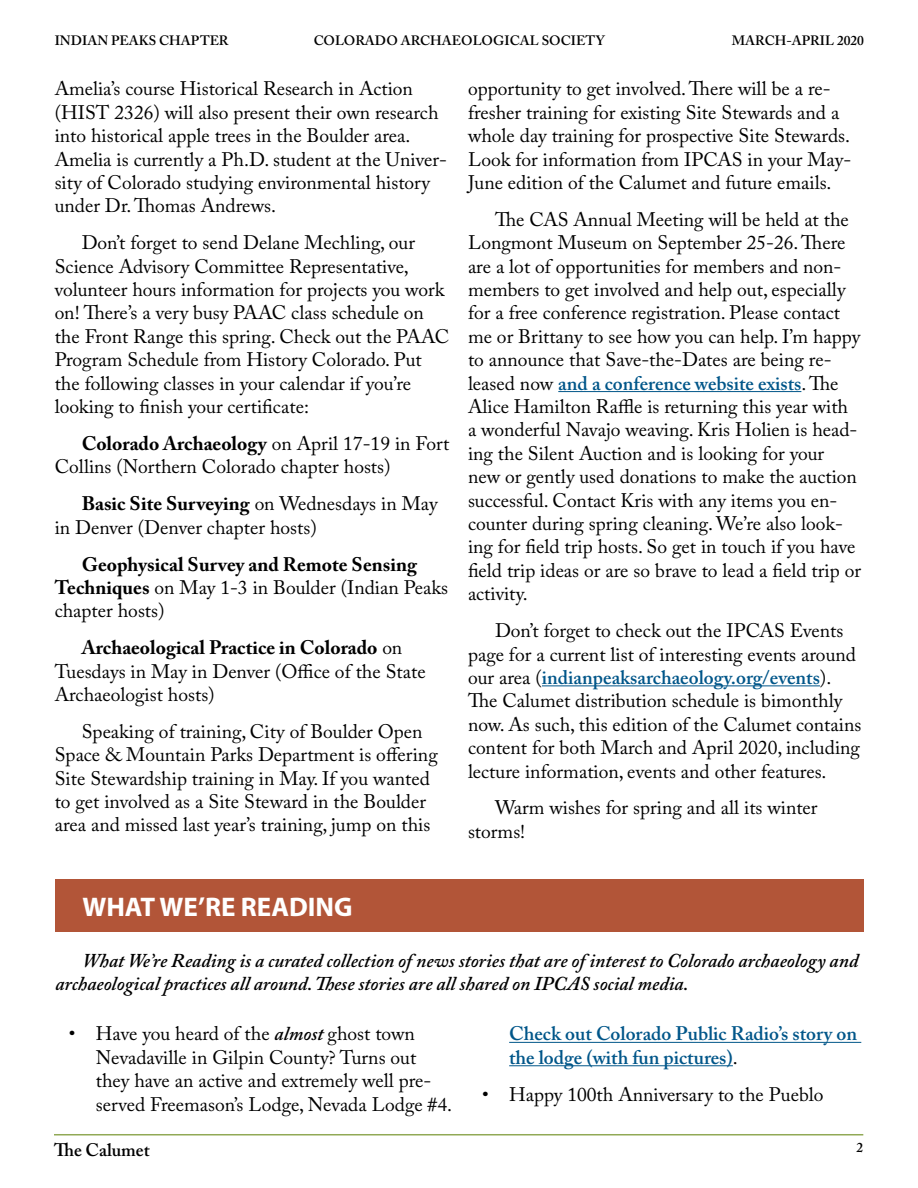
<style>
.page{position:relative;width:918px;height:1188px;background:#fff}
.page>*{position:absolute;margin:0;border:0;box-sizing:border-box;transform-origin:0 0}
.t1{font:700 27px "Myriad Pro";color:#fff}
.t2{font:19.5px/23.4px "Adobe Caslon Pro";color:#000}
.t3{font:italic 600 19.5px/23.4px "Adobe Caslon Pro";color:#000}
.t4{font:700 19.5px/23.4px "Adobe Caslon Pro";color:#000}
.t5{font:600 19.5px/23.4px "Adobe Caslon Pro";color:#005689}
.t6{font:600 18px "Adobe Caslon Pro";color:#000}
.t7{font:600 13.5px "Adobe Caslon Pro";color:#000}
.s1{font-weight:700}
.s2{font-weight:400}
.s3{font-weight:600;color:#005689}
.s4{font-weight:600;font-style:italic}
.s5{font-weight:400;color:#000}
</style>
<div class="page">
<hr style="left:54px;top:1134px;width:809px;height:1px;background:#91a956">
<hr style="left:558px;top:391px;width:243px;height:1px;background:#005689">
<hr style="left:542px;top:685px;width:278px;height:1px;background:#005689">
<hr style="left:509px;top:1042px;width:352px;height:1px;background:#005689">
<hr style="left:509px;top:1065px;width:224px;height:1px;background:#005689">
<div style="left:55px;top:879px;width:809px;height:53px;background:#b25538"></div>
<p class="t7" style="left:55px;top:33px;width:175px">INDIAN PEAKS CHAPTER</p>
<p class="t7" style="left:314px;top:33px;width:293px">COLORADO ARCHAEOLOGICAL SOCIETY</p>
<p class="t7" style="left:732px;top:33px;width:134px">MARCH-APRIL 2020</p>
<p class="t2" style="left:55px;top:77px;width:394px">Amelia’s course Historical Research in Action (HIST 2326) will also present their own research into historical apple trees in the Boulder area.<br>Amelia is currently a Ph.D. student at the Univer&shy;sity of Colorado studying environmental history under Dr. Thomas Andrews.</p>
<p class="t2" style="left:55px;top:231px;width:396px;text-indent:27px">Don’t forget to send Delane Mechling, our Science Advisory Committee Representative, volunteer hours information for projects you work on! There’s a very busy PAAC class schedule on the Front Range this spring. Check out the PAAC Program Schedule from History Colorado. Put the following classes in your calendar if you’re looking to finish your certificate:</p>
<p class="t2" style="left:55px;top:431px;width:396px;text-indent:27px"><span class="s1">Colorado Archaeology</span> on April 17-19 in Fort<br>Collins (Northern Colorado chapter hosts)</p>
<p class="t2" style="left:55px;top:492px;width:384px;text-indent:27px"><span class="s1">Basic Site Surveying</span> on Wednesdays in May in Denver (Denver chapter hosts)</p>
<p class="t4" style="left:55px;top:552px;width:395px;text-indent:27px">Geophysical Survey and Remote Sensing<br>Techniques <span class="s2">on May 1-3 in Boulder (Indian Peaks chapter hosts)</span></p>
<p class="t2" style="left:55px;top:636px;width:373px;text-indent:27px"><span class="s1">Archaeological Practice in Colorado</span> on<br>Tuesdays in May in Denver (Office of the State<br>Archaeologist hosts)</p>
<p class="t2" style="left:55px;top:719px;width:385px;text-indent:27px">Speaking of training, City of Boulder Open Space &amp; Mountain Parks Department is offering Site Stewardship training in May. If you wanted to get involved as a Site Steward in the Boulder area and missed last year’s training, jump on this</p>
<p class="t2" style="left:468px;top:77px;width:385px">opportunity to get involved. There will be a re&shy;fresher training for existing Site Stewards and a whole day training for prospective Site Stewards.<br>Look for information from IPCAS in your May-June edition of the Calumet and future emails.</p>
<p class="t2" style="left:468px;top:207px;width:395px;text-indent:27px">The CAS Annual Meeting will be held at the Longmont Museum on September 25-26. There are a lot of opportunities for members and non&shy;members to get involved and help out, especially for a free conference registration. Please contact me or Brittany to see how you can help. I’m happy to announce that Save-the-Dates are being re&shy;leased now <span class="s3">and a conference website exists</span>. The Alice Hamilton Raffle is returning this year with a wonderful Navajo weaving. Kris Holien is head&shy;ing the Silent Auction and is looking for your new or gently used donations to make the auction successful. Contact Kris with any items you en&shy;counter during spring cleaning. We’re also look&shy;ing for field trip hosts. So get in touch if you have field trip ideas or are so brave to lead a field trip or activity.</p>
<p class="t2" style="left:468px;top:619px;width:395px;text-indent:27px">Don’t forget to check out the IPCAS Events page for a current list of interesting events around our area (<span class="s3">indianpeaksarchaeology.org/events</span>).<br>The Calumet distribution schedule is bimonthly now. As such, this edition of the Calumet contains content for both March and April 2020, including lecture information, events and other features.</p>
<p class="t2" style="left:468px;top:796px;width:351px;text-indent:27px">Warm wishes for spring and all its winter storms!</p>
<h1 class="t1" style="left:82px;top:889px;width:272px">WHAT WE’RE READING</h1>
<p class="t3" style="left:55px;top:948px;width:805px;text-indent:27px">What We’re Reading is a curated collection of news stories that are of interest to Colorado archaeology and archaeological practices all around. These stories are all shared on IPCAS social media.</p>
<p class="t2" style="left:96px;top:1022px;width:358px;text-indent:-27px">• Have you heard of the <span class="s4">almost</span> ghost town Nevadaville in Gilpin County? Turns out they have an active and extremely well pre&shy;served Freemason’s Lodge, Nevada Lodge #4.</p>
<p class="t5" style="left:509px;top:1022px;width:350px">Check out Colorado Public Radio’s story on the lodge (with fun pictures)<span class="s5">.</span></p>
<p class="t2" style="left:482px;top:1082px;width:343px">• Happy 100th Anniversary to the Pueblo</p>
<p class="t6" style="left:54px;top:1139px;width:97px">The Calumet</p>
<p class="t7" style="left:857px;top:1140px;width:8px">2</p>
</div>
